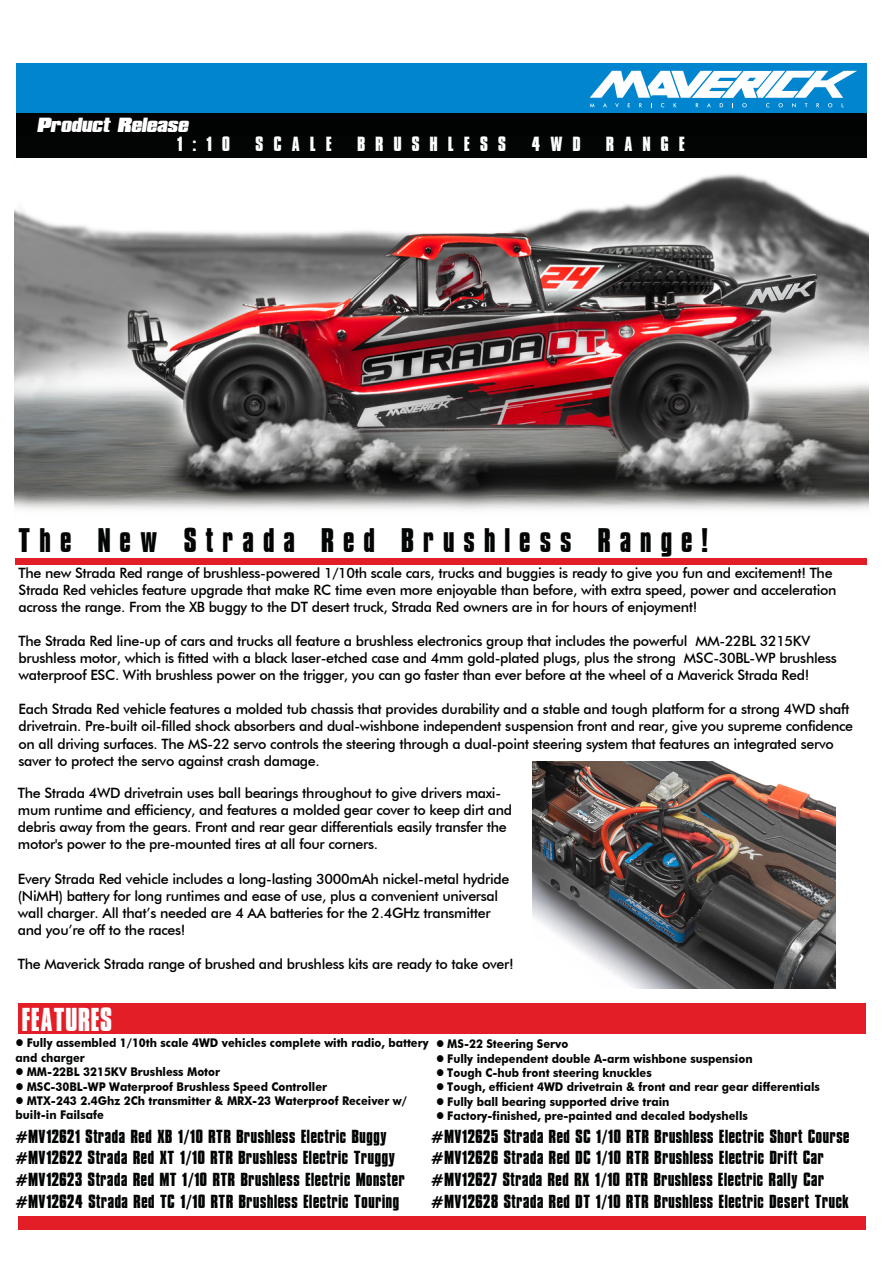
<style>
.page{position:relative;width:893px;height:1263px;background:#fff}
.page>*{position:absolute;margin:0;border:0;box-sizing:border-box;transform-origin:0 0}
.t1{font:32.4px "Compacta ICG Bold";letter-spacing:.265em;color:#030404}
.t2{font:31.5px "Compacta ICG Bold";color:#fff;scale:.93 1}
.t3{font:19.5px "Compacta ICG Bold";letter-spacing:.5em;color:#fff}
.t4{font:italic 19.5px "Compacta ICG Black";letter-spacing:-.05em;color:#fff}
.t5{font:18px/21.6px "Compacta ICG Bold";color:#010202}
.t6{font:500 14.25px/17.1px "Futura BT";letter-spacing:-.025em;color:#000}
.t7{font:700 12px/14.4px "Futura BT";color:#030404;scale:.93 1}
</style>
<div class="page">
<div style="left:18px;top:1216px;width:847px;height:14px;background:#e41e26"></div>
<div style="left:18px;top:1003px;width:847px;height:30px;background:#e41e26"></div>
<div style="left:15px;top:558px;width:851px;height:6px;background:#e41e26"></div>
<div style="left:16px;top:63px;width:851px;height:50px;background:#0085ce"></div>
<div style="left:16px;top:113px;width:851px;height:24px;background:#010202"></div>
<div style="left:16px;top:135px;width:851px;height:23px;background:#030404"></div>
<svg style="left:590px;top:71px;width:267px;height:36px"></svg>
<img style="left:532px;top:762px;width:303px;height:227px">
<img style="left:15px;top:174px;width:854px;height:336px">
<h3 class="t4" style="left:36px;top:114px;width:154px">Product Release</h3>
<h3 class="t3" style="left:177px;top:133px;width:55px">1:10</h3>
<h3 class="t3" style="left:255px;top:133px;width:78px">SCALE</h3>
<h3 class="t3" style="left:357px;top:133px;width:151px">BRUSHLESS</h3>
<h3 class="t3" style="left:531px;top:133px;width:51px">4WD</h3>
<h3 class="t3" style="left:606px;top:133px;width:81px">RANGE</h3>
<h1 class="t1" style="left:18px;top:522px;width:692px">The New Strada Red Brushless Range!</h1>
<p class="t6" style="left:19px;top:564px;width:819px">The new Strada Red range of brushless-powered 1/10th scale cars, trucks and buggies is ready to give you fun and excitement! The<br>Strada Red vehicles feature upgrade that make RC time even more enjoyable than before, with extra speed, power and acceleration across the range. From the XB buggy to the DT desert truck, Strada Red owners are in for hours of enjoyment!</p>
<p class="t6" style="left:19px;top:632px;width:820px">The Strada Red line-up of cars and trucks all feature a brushless electronics group that includes the powerful MM-22BL 3215KV brushless motor, which is fitted with a black laser-etched case and 4mm gold-plated plugs, plus the strong MSC-30BL-WP brushless waterproof ESC. With brushless power on the trigger, you can go faster than ever before at the wheel of a Maverick Strada Red!</p>
<p class="t6" style="left:19px;top:700px;width:836px">Each Strada Red vehicle features a molded tub chassis that provides durability and a stable and tough platform for a strong 4WD shaft drivetrain. Pre-built oil-filled shock absorbers and dual-wishbone independent suspension front and rear, give you supreme confidence on all driving surfaces. The MS-22 servo controls the steering through a dual-point steering system that features an integrated servo saver to protect the servo against crash damage.</p>
<p class="t6" style="left:18px;top:784px;width:496px">The Strada 4WD drivetrain uses ball bearings throughout to give drivers maxi&shy;mum runtime and efficiency, and features a molded gear cover to keep dirt and debris away from the gears. Front and rear gear differentials easily transfer the motor's power to the pre-mounted tires at all four corners.</p>
<p class="t6" style="left:18px;top:870px;width:493px">Every Strada Red vehicle includes a long-lasting 3000mAh nickel-metal hydride (NiMH) battery for long runtimes and ease of use, plus a convenient universal wall charger. All that’s needed are 4 AA batteries for the 2.4GHz transmitter and you’re off to the races!</p>
<p class="t6" style="left:18px;top:955px;width:497px">The Maverick Strada range of brushed and brushless kits are ready to take over!</p>
<h2 class="t2" style="left:22px;top:1002px;width:99px">FEATURES</h2>
<p class="t7" style="left:16px;top:1036px;width:446px">● Fully assembled 1/10th scale 4WD vehicles complete with radio, battery and charger</p>
<p class="t7" style="left:16px;top:1064px;width:221px">● MM-22BL 3215KV Brushless Motor</p>
<p class="t7" style="left:16px;top:1079px;width:336px">● MSC-30BL-WP Waterproof Brushless Speed Controller</p>
<p class="t7" style="left:16px;top:1093px;width:422px">● MTX-243 2.4Ghz 2Ch transmitter &amp; MRX-23 Waterproof Receiver w/ built-in Failsafe</p>
<p class="t7" style="left:436px;top:1037px;width:144px">● MS-22 Steering Servo</p>
<p class="t7" style="left:436px;top:1051px;width:342px">● Fully independent double A-arm wishbone suspension</p>
<p class="t7" style="left:436px;top:1065px;width:233px">● Tough C-hub front steering knuckles</p>
<p class="t7" style="left:436px;top:1080px;width:414px">● Tough, efficient 4WD drivetrain &amp; front and rear gear differentials</p>
<p class="t7" style="left:436px;top:1094px;width:252px">● Fully ball bearing supported drive train</p>
<p class="t7" style="left:436px;top:1109px;width:337px">● Factory-finished, pre-painted and decaled bodyshells</p>
<p class="t5" style="left:15px;top:1125px;width:392px">#MV12621 Strada Red XB 1/10 RTR Brushless Electric Buggy #MV12622 Strada Red XT 1/10 RTR Brushless Electric Truggy #MV12623 Strada Red MT 1/10 RTR Brushless Electric Monster #MV12624 Strada Red TC 1/10 RTR Brushless Electric Touring</p>
<p class="t5" style="left:431px;top:1125px;width:420px">#MV12625 Strada Red SC 1/10 RTR Brushless Electric Short Course #MV12626 Strada Red DC 1/10 RTR Brushless Electric Drift Car #MV12627 Strada Red RX 1/10 RTR Brushless Electric Rally Car #MV12628 Strada Red DT 1/10 RTR Brushless Electric Desert Truck</p>
</div>
